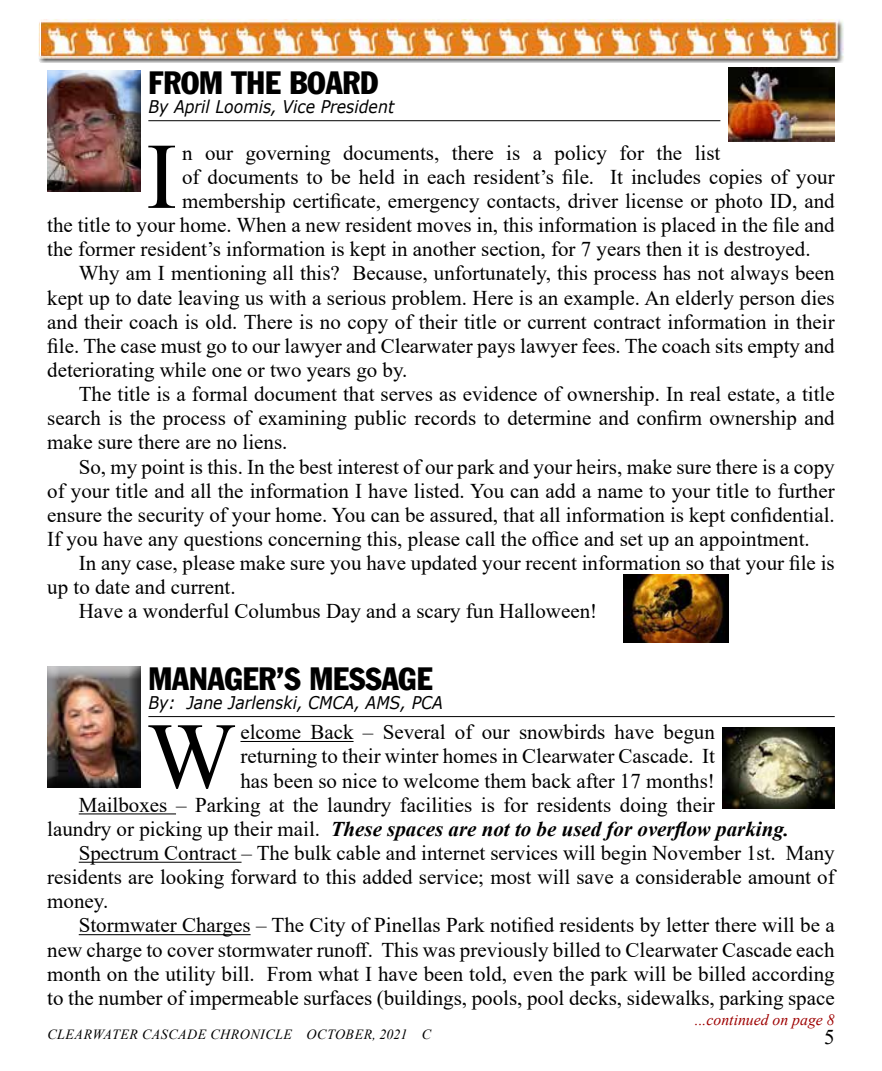
<style>
.page{position:relative;width:882px;height:1071px;background:#fff}
.page>*{position:absolute;margin:0;border:0;box-sizing:border-box;transform-origin:0 0}
.t1{font:93.98px "Times New Roman";color:#000}
.t2{font:31.5px "Franklin Gothic Condensed";color:#000}
.t3{font:21px "Times New Roman";color:#000}
.t4{font:italic 700 21px "Times New Roman";color:#000}
.t5{font:italic 17.5px "Verdana";color:#000;scale:.9 1}
.t6{font:italic 15.75px "Times New Roman";color:#9e0000}
.t7{font:italic 14px "Times New Roman";letter-spacing:.035em;color:#000}
.s1{font-weight:400;font-style:normal}
</style>
<div class="page">
<img style="left:38px;top:19px;width:806px;height:44px">
<div style="left:45px;top:68px;width:96px;height:119px;background:#fff;opacity:.75"></div>
<div style="left:45px;top:71px;width:96px;height:122px;background:#000;opacity:.75"></div>
<hr style="left:148px;top:120px;width:572px;height:1px;background:#000">
<img style="left:728px;top:67px;width:107px;height:74px">
<img style="left:623px;top:574px;width:105px;height:68px">
<hr style="left:148px;top:716px;width:687px;height:1px;background:#000">
<hr style="left:240px;top:741px;width:114px;height:1px;background:#000">
<hr style="left:79px;top:813px;width:97px;height:1px;background:#000">
<hr style="left:79px;top:862px;width:163px;height:1px;background:#000">
<hr style="left:79px;top:934px;width:172px;height:1px;background:#000">
<div style="left:45px;top:664px;width:96px;height:119px;background:#fff;opacity:.75"></div>
<div style="left:45px;top:667px;width:96px;height:122px;background:#000;opacity:.75"></div>
<img style="left:723px;top:728px;width:112px;height:80px">
<h2 class="t2" style="left:148px;top:64px;width:231px">FROM THE BOARD</h2>
<p class="t5" style="left:148px;top:95px;width:275px">By April Loomis, Vice President</p>
<h1 class="t1" style="left:146px;top:110px;width:33px">I</h1>
<p class="t3" style="left:182px;top:138px;width:540px">n our governing documents, there is a policy for the list</p>
<p class="t3" style="left:182px;top:162px;width:654px">of documents to be held in each resident’s file. It includes copies of your</p>
<p class="t3" style="left:182px;top:186px;width:654px">membership certificate, emergency contacts, driver license or photo ID, and</p>
<p class="t3" style="left:47px;top:210px;width:789px">the title to your home. When a new resident moves in, this information is placed in the file and</p>
<p class="t3" style="left:47px;top:234px;width:765px">the former resident’s information is kept in another section, for 7 years then it is destroyed.</p>
<p class="t3" style="left:79px;top:259px;width:758px">Why am I mentioning all this? Because, unfortunately, this process has not always been</p>
<p class="t3" style="left:47px;top:283px;width:789px">kept up to date leaving us with a serious problem. Here is an example. An elderly person dies</p>
<p class="t3" style="left:47px;top:307px;width:789px">and their coach is old. There is no copy of their title or current contract information in their</p>
<p class="t3" style="left:47px;top:331px;width:789px">file. The case must go to our lawyer and Clearwater pays lawyer fees. The coach sits empty and</p>
<p class="t3" style="left:47px;top:355px;width:362px">deteriorating while one or two years go by.</p>
<p class="t3" style="left:79px;top:379px;width:758px">The title is a formal document that serves as evidence of ownership. In real estate, a title</p>
<p class="t3" style="left:47px;top:403px;width:789px">search is the process of examining public records to determine and confirm ownership and</p>
<p class="t3" style="left:47px;top:428px;width:242px">make sure there are no liens.</p>
<p class="t3" style="left:79px;top:452px;width:758px">So, my point is this. In the best interest of our park and your heirs, make sure there is a copy</p>
<p class="t3" style="left:47px;top:476px;width:789px">of your title and all the information I have listed. You can add a name to your title to further</p>
<p class="t3" style="left:47px;top:500px;width:789px">ensure the security of your home. You can be assured, that all information is kept confidential.</p>
<p class="t3" style="left:47px;top:524px;width:764px">If you have any questions concerning this, please call the office and set up an appointment.</p>
<p class="t3" style="left:79px;top:548px;width:758px">In any case, please make sure you have updated your recent information so that your file is</p>
<p class="t3" style="left:47px;top:572px;width:190px">up to date and current.</p>
<p class="t3" style="left:79px;top:597px;width:520px">Have a wonderful Columbus Day and a scary fun Halloween!</p>
<h2 class="t2" style="left:148px;top:660px;width:286px">MANAGER’S MESSAGE</h2>
<p class="t5" style="left:148px;top:691px;width:329px">By: Jane Jarlenski, CMCA, AMS, PCA</p>
<h1 class="t1" style="left:147px;top:690px;width:90px">W</h1>
<p class="t3" style="left:240px;top:717px;width:476px">elcome Back – Several of our snowbirds have begun</p>
<p class="t3" style="left:240px;top:742px;width:476px">returning to their winter homes in Clearwater Cascade. It</p>
<p class="t3" style="left:240px;top:766px;width:476px">has been so nice to welcome them back after 17 months!</p>
<p class="t3" style="left:79px;top:790px;width:638px">Mailboxes – Parking at the laundry facilities is for residents doing their</p>
<p class="t4" style="left:47px;top:814px;width:743px"><span class="s1">laundry or picking up their mail.</span> These spaces are not to be used for overflow parking.</p>
<p class="t3" style="left:79px;top:838px;width:758px">Spectrum Contract – The bulk cable and internet services will begin November 1st. Many</p>
<p class="t3" style="left:47px;top:862px;width:789px">residents are looking forward to this added service; most will save a considerable amount of</p>
<p class="t3" style="left:47px;top:886px;width:63px">money.</p>
<p class="t3" style="left:79px;top:911px;width:758px">Stormwater Charges – The City of Pinellas Park notified residents by letter there will be a</p>
<p class="t3" style="left:47px;top:935px;width:789px">new charge to cover stormwater runoff. This was previously billed to Clearwater Cascade each</p>
<p class="t3" style="left:47px;top:959px;width:789px">month on the utility bill. From what I have been told, even the park will be billed according</p>
<p class="t3" style="left:47px;top:983px;width:789px">to the number of impermeable surfaces (buildings, pools, pool decks, sidewalks, parking space</p>
<p class="t6" style="left:695px;top:1008px;width:141px">...continued on page 8</p>
<p class="t7" style="left:47px;top:1024px;width:385px">CLEARWATER CASCADE CHRONICLE OCTOBER, 2021 C</p>
<p class="t3" style="left:824px;top:1022px;width:12px">5</p>
</div>
